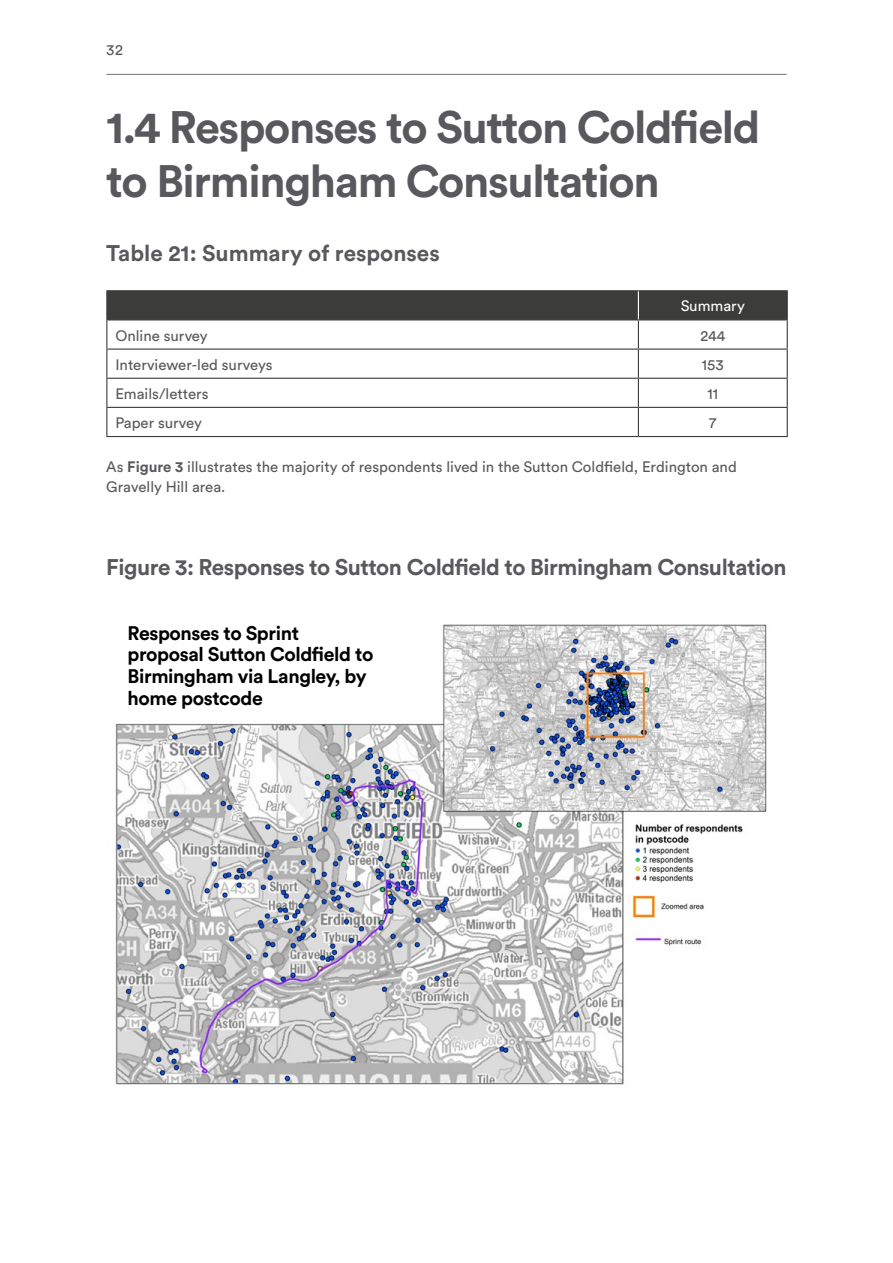
<style>
.page{position:relative;width:893px;height:1263px;background:#fff}
.page>*{position:absolute;margin:0;border:0;box-sizing:border-box;transform-origin:0 0}
.t1{font:700 45px/54px "Circular Std";letter-spacing:-.03em;color:#59585c}
.t2{font:700 22.5px "Circular Std";letter-spacing:-.02em;color:#59585c}
.t3{font:700 22.5px "Circular Std";color:#59585c}
.t4{font:700 19.5px/21.6px "Circular Std";letter-spacing:-.02em;color:#000}
.t5{font:15px/19.5px "Circular Std";color:#59585c}
.t6{font:15px "Circular Std";color:#fff}
.s1{font-weight:700}
</style>
<div class="page">
<hr style="left:106px;top:74px;width:681px;height:1px;background:#858184">
<hr style="left:106px;top:290px;width:532px;height:1px;background:#3c3c3b">
<hr style="left:638px;top:290px;width:150px;height:1px;background:#3c3c3b">
<hr style="left:106px;top:436px;width:532px;height:1px;background:#3c3c3b">
<hr style="left:638px;top:436px;width:150px;height:1px;background:#3c3c3b">
<svg style="left:106px;top:291px;width:682px;height:145px"></svg>
<img style="left:115px;top:624px;width:652px;height:462px">
<div style="left:111px;top:619px;width:326px;height:97px;background:#fff"></div>
<p class="t5" style="left:106px;top:39px;width:18px">32</p>
<h1 class="t1" style="left:106px;top:99px;width:656px">1.4 Responses to Sutton Coldfield to Birmingham Consultation</h1>
<h2 class="t3" style="left:106px;top:238px;width:335px">Table 21: Summary of responses</h2>
<p class="t6" style="left:681px;top:297px;width:66px">Summary</p>
<p class="t5" style="left:115px;top:325px;width:94px">Online survey</p>
<p class="t5" style="left:700px;top:325px;width:26px">244</p>
<p class="t5" style="left:115px;top:354px;width:159px">Interviewer-led surveys</p>
<p class="t5" style="left:702px;top:354px;width:23px">153</p>
<p class="t5" style="left:115px;top:384px;width:95px">Emails/letters</p>
<p class="t5" style="left:707px;top:384px;width:12px">11</p>
<p class="t5" style="left:115px;top:413px;width:88px">Paper survey</p>
<p class="t5" style="left:709px;top:413px;width:9px">7</p>
<p class="t5" style="left:106px;top:457px;width:632px">As <span class="s1">Figure 3</span> illustrates the majority of respondents lived in the Sutton Coldfield, Erdington and<br>Gravelly Hill area.</p>
<h2 class="t2" style="left:106px;top:553px;width:682px">Figure 3: Responses to Sutton Coldfield to Birmingham Consultation</h2>
<h3 class="t4" style="left:128px;top:622px;width:247px">Responses to Sprint proposal Sutton Coldfield to<br>Birmingham via Langley, by home postcode</h3>
</div>
